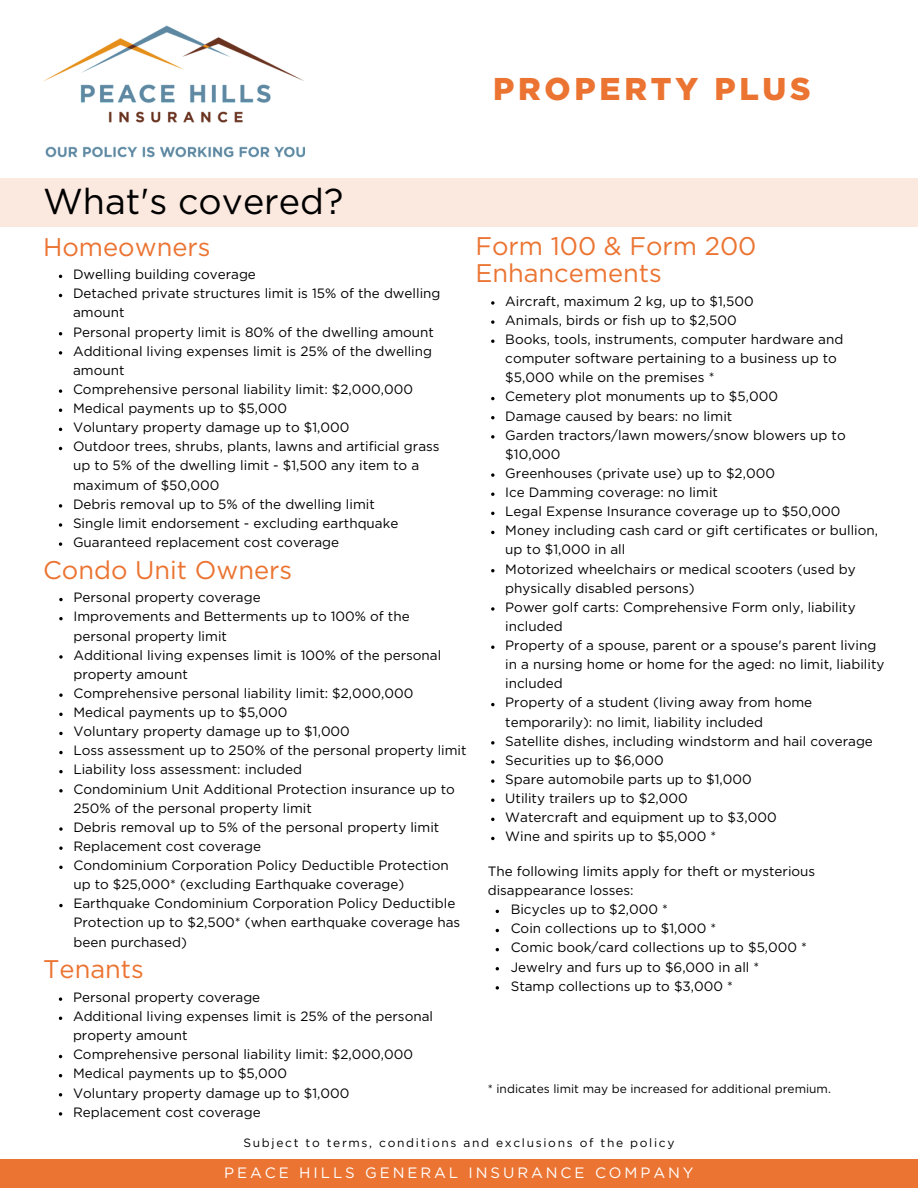
<style>
.page{position:relative;width:918px;height:1188px;background:#fff}
.page>*{position:absolute;margin:0;border:0;box-sizing:border-box;transform-origin:0 0}
.t1{font:36px "Gotham";color:#000}
.t2{font:900 31.5px "Gotham";letter-spacing:.12em;color:#eb7432}
.t3{font:25.5px/27px "Gotham";color:#eb7432}
.t4{font:15px "Gotham";letter-spacing:.195em;color:#fff}
.t5{font:13.5px/19.2px "Gotham";color:#000}
.t6{font:12px "Gotham";color:#000}
.t7{font:12px "Gotham";letter-spacing:.14em;color:#000}
</style>
<div class="page">
<img style="left:43px;top:25px;width:261px;height:133px">
<div style="left:0;top:1159px;width:918px;height:29px;background:#eb7432"></div>
<div style="left:0;top:179px;width:918px;height:48px;background:#fbe8de"></div>
<svg style="left:59px;top:351px;width:3px;height:4px"></svg>
<svg style="left:59px;top:389px;width:3px;height:4px"></svg>
<svg style="left:59px;top:504px;width:3px;height:4px"></svg>
<svg style="left:59px;top:523px;width:3px;height:4px"></svg>
<svg style="left:59px;top:542px;width:3px;height:4px"></svg>
<svg style="left:59px;top:598px;width:4px;height:3px"></svg>
<svg style="left:59px;top:617px;width:4px;height:3px"></svg>
<svg style="left:59px;top:655px;width:4px;height:4px"></svg>
<svg style="left:59px;top:693px;width:4px;height:4px"></svg>
<svg style="left:59px;top:713px;width:4px;height:3px"></svg>
<svg style="left:59px;top:732px;width:4px;height:3px"></svg>
<svg style="left:59px;top:751px;width:4px;height:3px"></svg>
<svg style="left:59px;top:770px;width:4px;height:3px"></svg>
<svg style="left:59px;top:789px;width:4px;height:3px"></svg>
<svg style="left:59px;top:827px;width:4px;height:4px"></svg>
<svg style="left:59px;top:846px;width:4px;height:4px"></svg>
<svg style="left:59px;top:866px;width:4px;height:3px"></svg>
<svg style="left:59px;top:904px;width:4px;height:3px"></svg>
<svg style="left:59px;top:997px;width:3px;height:4px"></svg>
<svg style="left:59px;top:1112px;width:3px;height:4px"></svg>
<svg style="left:491px;top:301px;width:4px;height:4px"></svg>
<svg style="left:491px;top:320px;width:4px;height:4px"></svg>
<svg style="left:491px;top:340px;width:4px;height:3px"></svg>
<svg style="left:491px;top:397px;width:4px;height:3px"></svg>
<svg style="left:491px;top:416px;width:4px;height:3px"></svg>
<svg style="left:491px;top:435px;width:4px;height:4px"></svg>
<svg style="left:491px;top:473px;width:4px;height:4px"></svg>
<svg style="left:491px;top:493px;width:4px;height:3px"></svg>
<svg style="left:491px;top:512px;width:4px;height:3px"></svg>
<svg style="left:491px;top:531px;width:4px;height:3px"></svg>
<svg style="left:491px;top:569px;width:4px;height:3px"></svg>
<svg style="left:491px;top:607px;width:4px;height:4px"></svg>
<svg style="left:491px;top:646px;width:4px;height:3px"></svg>
<svg style="left:491px;top:703px;width:4px;height:3px"></svg>
<svg style="left:491px;top:741px;width:4px;height:4px"></svg>
<svg style="left:491px;top:760px;width:4px;height:4px"></svg>
<svg style="left:491px;top:779px;width:4px;height:4px"></svg>
<svg style="left:491px;top:799px;width:4px;height:3px"></svg>
<svg style="left:491px;top:818px;width:4px;height:3px"></svg>
<svg style="left:491px;top:837px;width:4px;height:3px"></svg>
<svg style="left:496px;top:986px;width:3px;height:4px"></svg>
<p class="t2" style="left:493px;top:75px;width:319px">PROPERTY PLUS</p>
<p class="t1" style="left:43px;top:185px;width:302px">What's covered?</p>
<p class="t3" style="left:43px;top:234px;width:169px">Homeowners</p>
<p class="t5" style="left:73px;top:266px;width:184px">Dwelling building coverage</p>
<p class="t5" style="left:73px;top:285px;width:369px">Detached private structures limit is 15% of the dwelling amount</p>
<p class="t5" style="left:73px;top:323px;width:363px">Personal property limit is 80% of the dwelling amount</p>
<p class="t5" style="left:73px;top:342px;width:361px">Additional living expenses limit is 25% of the dwelling amount</p>
<p class="t5" style="left:73px;top:380px;width:342px">Comprehensive personal liability limit: $2,000,000</p>
<p class="t5" style="left:73px;top:399px;width:216px">Medical payments up to $5,000</p>
<p class="t5" style="left:73px;top:419px;width:278px">Voluntary property damage up to $1,000</p>
<p class="t5" style="left:73px;top:438px;width:368px">Outdoor trees, shrubs, plants, lawns and artificial grass up to 5% of the dwelling limit - $1,500 any item to a maximum of $50,000</p>
<p class="t5" style="left:73px;top:495px;width:303px">Debris removal up to 5% of the dwelling limit</p>
<p class="t5" style="left:73px;top:514px;width:327px">Single limit endorsement - excluding earthquake</p>
<p class="t5" style="left:73px;top:533px;width:268px">Guaranteed replacement cost coverage</p>
<p class="t3" style="left:43px;top:558px;width:251px">Condo Unit Owners</p>
<p class="t5" style="left:73px;top:589px;width:189px">Personal property coverage</p>
<p class="t5" style="left:73px;top:608px;width:338px">Improvements and Betterments up to 100% of the personal property limit</p>
<p class="t5" style="left:73px;top:646px;width:369px">Additional living expenses limit is 100% of the personal property amount</p>
<p class="t5" style="left:73px;top:684px;width:342px">Comprehensive personal liability limit: $2,000,000</p>
<p class="t5" style="left:73px;top:703px;width:216px">Medical payments up to $5,000</p>
<p class="t5" style="left:73px;top:723px;width:278px">Voluntary property damage up to $1,000</p>
<p class="t5" style="left:73px;top:742px;width:395px">Loss assessment up to 250% of the personal property limit</p>
<p class="t5" style="left:73px;top:761px;width:230px">Liability loss assessment: included</p>
<p class="t5" style="left:73px;top:780px;width:383px">Condominium Unit Additional Protection insurance up to<br>250% of the personal property limit</p>
<p class="t5" style="left:73px;top:818px;width:367px">Debris removal up to 5% of the personal property limit</p>
<p class="t5" style="left:73px;top:837px;width:189px">Replacement cost coverage</p>
<p class="t5" style="left:73px;top:856px;width:377px">Condominium Corporation Policy Deductible Protection up to $25,000* (excluding Earthquake coverage)</p>
<p class="t5" style="left:73px;top:895px;width:388px">Earthquake Condominium Corporation Policy Deductible<br>Protection up to $2,500* (when earthquake coverage has been purchased)</p>
<p class="t3" style="left:43px;top:957px;width:102px">Tenants</p>
<p class="t5" style="left:73px;top:988px;width:189px">Personal property coverage</p>
<p class="t5" style="left:73px;top:1007px;width:362px">Additional living expenses limit is 25% of the personal property amount</p>
<p class="t5" style="left:73px;top:1046px;width:342px">Comprehensive personal liability limit: $2,000,000</p>
<p class="t5" style="left:73px;top:1065px;width:216px">Medical payments up to $5,000</p>
<p class="t5" style="left:73px;top:1084px;width:278px">Voluntary property damage up to $1,000</p>
<p class="t5" style="left:73px;top:1103px;width:189px">Replacement cost coverage</p>
<p class="t3" style="left:475px;top:234px;width:283px">Form 100 &amp; Form 200<br>Enhancements</p>
<p class="t5" style="left:505px;top:292px;width:250px">Aircraft, maximum 2 kg, up to $1,500</p>
<p class="t5" style="left:505px;top:311px;width:233px">Animals, birds or fish up to $2,500</p>
<p class="t5" style="left:505px;top:330px;width:340px">Books, tools, instruments, computer hardware and computer software pertaining to a business up to $5,000 while on the premises *</p>
<p class="t5" style="left:505px;top:388px;width:274px">Cemetery plot monuments up to $5,000</p>
<p class="t5" style="left:505px;top:407px;width:229px">Damage caused by bears: no limit</p>
<p class="t5" style="left:505px;top:426px;width:342px">Garden tractors/lawn mowers/snow blowers up to $10,000</p>
<p class="t5" style="left:505px;top:464px;width:271px">Greenhouses (private use) up to $2,000</p>
<p class="t5" style="left:505px;top:483px;width:214px">Ice Damming coverage: no limit</p>
<p class="t5" style="left:505px;top:503px;width:337px">Legal Expense Insurance coverage up to $50,000</p>
<p class="t5" style="left:505px;top:522px;width:374px">Money including cash card or gift certificates or bullion, up to $1,000 in all</p>
<p class="t5" style="left:505px;top:560px;width:352px">Motorized wheelchairs or medical scooters (used by physically disabled persons)</p>
<p class="t5" style="left:505px;top:598px;width:352px">Power golf carts: Comprehensive Form only, liability included</p>
<p class="t5" style="left:505px;top:636px;width:381px">Property of a spouse, parent or a spouse's parent living in a nursing home or home for the aged: no limit, liability included</p>
<p class="t5" style="left:505px;top:694px;width:308px">Property of a student (living away from home temporarily): no limit, liability included</p>
<p class="t5" style="left:505px;top:732px;width:369px">Satellite dishes, including windstorm and hail coverage</p>
<p class="t5" style="left:505px;top:751px;width:160px">Securities up to $6,000</p>
<p class="t5" style="left:505px;top:770px;width:248px">Spare automobile parts up to $1,000</p>
<p class="t5" style="left:505px;top:789px;width:184px">Utility trailers up to $2,000</p>
<p class="t5" style="left:505px;top:809px;width:273px">Watercraft and equipment up to $3,000</p>
<p class="t5" style="left:505px;top:828px;width:213px">Wine and spirits up to $5,000 *</p>
<p class="t5" style="left:488px;top:862px;width:329px">The following limits apply for theft or mysterious disappearance losses:</p>
<p class="t5" style="left:511px;top:901px;width:159px">Bicycles up to $2,000 *</p>
<p class="t5" style="left:511px;top:920px;width:207px">Coin collections up to $1,000 *</p>
<p class="t5" style="left:511px;top:939px;width:298px">Comic book/card collections up to $5,000 *</p>
<p class="t5" style="left:511px;top:958px;width:250px">Jewelry and furs up to $6,000 in all *</p>
<p class="t5" style="left:511px;top:977px;width:224px">Stamp collections up to $3,000 *</p>
<p class="t6" style="left:488px;top:1084px;width:345px">* indicates limit may be increased for additional premium.</p>
<p class="t7" style="left:244px;top:1138px;width:432px">Subject to terms, conditions and exclusions of the policy</p>
<p class="t4" style="left:224px;top:1166px;width:471px">PEACE HILLS GENERAL INSURANCE COMPANY</p>
</div>
